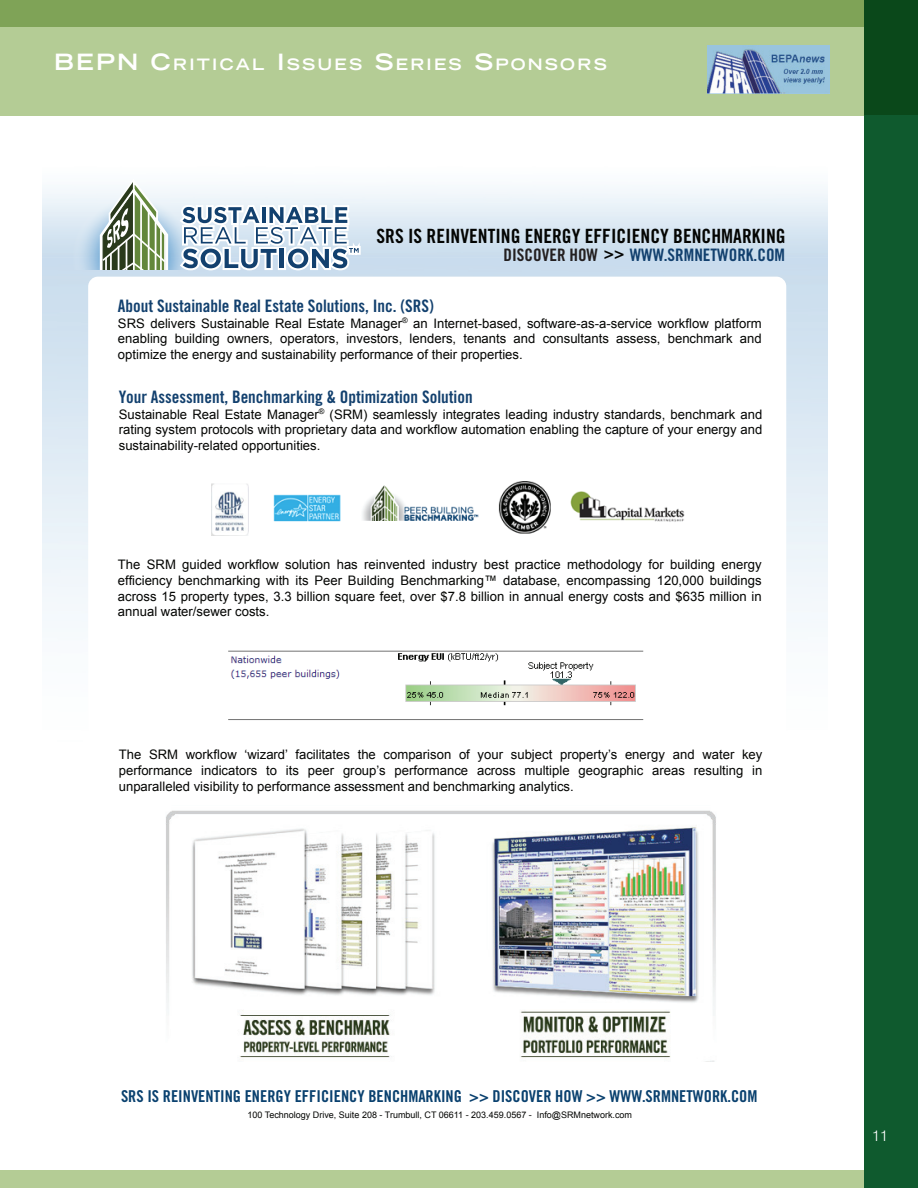
<style>
.page{position:relative;width:918px;height:1188px;background:#fff}
.page>*{position:absolute;margin:0;border:0;box-sizing:border-box;transform-origin:0 0}
.t1{font:700 expanded 22.5px "Trade Gothic LH";color:#fff}
.t2{font:19.65px "Trade Gothic Bold Cond Twenty";color:#040503}
.t3{font:17.25px "Trade Gothic Bold Cond Twenty";color:#12406e}
.t4{font:16.35px "Trade Gothic Bold Cond Twenty";color:#0a416f}
.t5{font:700 expanded 15.75px "Trade Gothic LH";letter-spacing:.145em;color:#fff}
.t6{font:300 15px "Swiss";color:#fff}
.t7{font:13.05px/15.8px "Arial";color:#040503;text-align:justify}
.t8{font:9px "Arial";color:#040503}
.s1{font-size:22.5px}
.s2{color:#231f20}
.s3{color:#040503}
</style>
<div class="page">
<div style="left:0;top:1170px;width:918px;height:18px;background:#b4cc95"></div>
<div style="left:0;top:0;width:918px;height:115px;background:#b4cc95"></div>
<div style="left:0;top:0;width:918px;height:27px;background:#7fa357"></div>
<div style="left:864px;top:0;width:54px;height:1188px;background:#0f5a2e"></div>
<div style="left:864px;top:0;width:54px;height:115px;background:#0a481a"></div>
<img style="left:707px;top:45px;width:123px;height:49px">
<img style="left:42px;top:188px;width:786px;height:435px">
<div style="left:88px;top:277px;width:698px;height:671px;background:#fff;border-radius:10px"></div>
<svg style="left:70px;top:188px;width:127px;height:81px"></svg>
<svg style="left:177px;top:200px;width:186px;height:73px"></svg>
<svg style="left:100px;top:182px;width:68px;height:87px"></svg>
<img style="left:211px;top:481px;width:474px;height:54px">
<img style="left:166px;top:810px;width:550px;height:251px">
<img style="left:228px;top:650px;width:416px;height:70px">
<h1 class="t1" style="left:54px;top:47px;width:43px">BEPN</h1>
<p class="t5" style="left:151px;top:54px;width:456px"><span class="s1">C</span>RITICAL <span class="s1">I</span> SSUES <span class="s1">S</span>ERIES <span class="s1">S</span>PONSORS</p>
<h2 class="t2" style="left:376px;top:224px;width:411px">SRS IS REINVENTING ENERGY EFFICIENCY BENCHMARKING</h2>
<h3 class="t3" style="left:504px;top:245px;width:283px"><span class="s2">DISCOVER HOW</span> <span class="s3">&gt;&gt;</span> WWW.SRMNETWORK.COM</h3>
<h3 class="t3" style="left:118px;top:295px;width:317px">About Sustainable Real Estate Solutions, Inc. (SRS)</h3>
<p class="t7" style="left:118px;top:315px;width:645px">SRS delivers Sustainable Real Estate Manager<sup>®</sup> an Internet-based, software-as-a-service workflow platform enabling building owners, operators, investors, lenders, tenants and consultants assess, benchmark and optimize the energy and sustainability performance of their properties.</p>
<h3 class="t3" style="left:119px;top:386px;width:355px">Your Assessment, Benchmarking &amp; Optimization Solution</h3>
<p class="t7" style="left:119px;top:406px;width:645px">Sustainable Real Estate Manager<sup>®</sup> (SRM) seamlessly integrates leading industry standards, benchmark and rating system protocols with proprietary data and workflow automation enabling the capture of your energy and sustainability-related opportunities.</p>
<p class="t7" style="left:118px;top:557px;width:645px">The SRM guided workflow solution has reinvented industry best practice methodology for building energy efficiency benchmarking with its Peer Building Benchmarking™ database, encompassing 120,000 buildings across 15 property types, 3.3 billion square feet, over $7.8 billion in annual energy costs and $635 million in annual water/sewer costs.</p>
<p class="t7" style="left:119px;top:747px;width:645px">The SRM workflow ‘wizard’ facilitates the comparison of your subject property’s energy and water key performance indicators to its peer group’s performance across multiple geographic areas resulting in unparalleled visibility to performance assessment and benchmarking analytics.</p>
<p class="t4" style="left:121px;top:1086px;width:638px">SRS IS REINVENTING ENERGY EFFICIENCY BENCHMARKING &gt;&gt; DISCOVER HOW &gt;&gt; WWW.SRMNETWORK.COM</p>
<p class="t8" style="left:248px;top:1109px;width:386px">100 Technology Drive, Suite 208 - Trumbull, CT 06611 - 203.459.0567 - Info@SRMnetwork.com</p>
<p class="t6" style="left:872px;top:1126px;width:17px">11</p>
</div>
